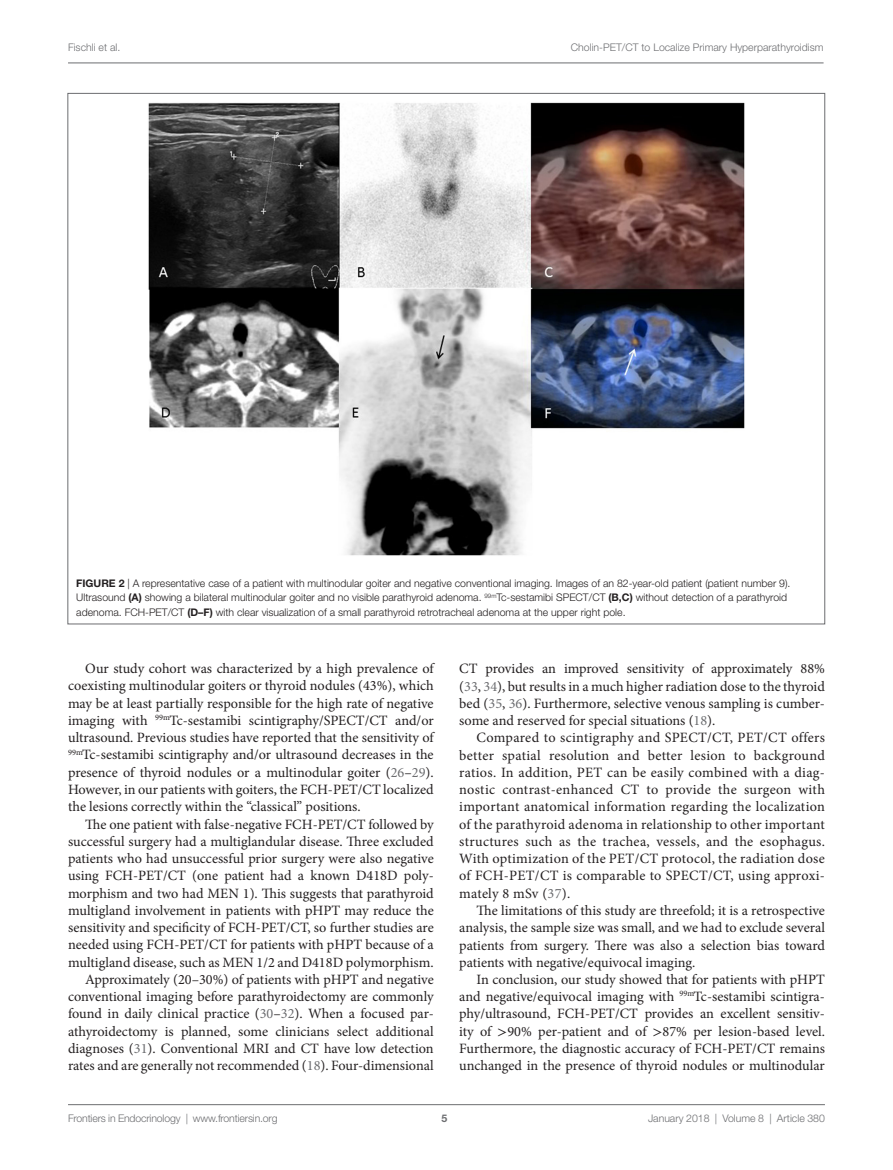
<style>
.page{position:relative;width:893px;height:1170px;background:#fff}
.page>*{position:absolute;margin:0;border:0;box-sizing:border-box;transform-origin:0 0}
.t1{font:14.25px/17.2px "Minion Pro";color:#231f20;text-align:justify}
.t2{font:300 10.5px/14.2px "Helvetica Neue LT Std";color:#231f20}
.t3{font:300 10.5px "Helvetica Neue LT Std";color:#6c6d70}
.t4{font:700 10.5px "Helvetica Neue LT Std";color:#6c6d70}
.s1{font-weight:700}
.s2{color:#6c6d70}
.s3{font-family:"STIX General"}
</style>
<div class="page">
<hr style="left:68px;top:1104px;width:757px;height:1px;background:#6c6d70">
<hr style="left:68px;top:63px;width:756px;height:1px;background:#6c6d70">
<img style="left:148px;top:102px;width:597px;height:454px">
<p class="t3" style="left:68px;top:41px;width:54px">Fischli et al.</p>
<p class="t3" style="left:571px;top:41px;width:254px">Cholin-PET/CT to Localize Primary Hyperparathyroidism</p>
<p class="t2" style="left:76px;top:576px;width:716px"><span class="s1">FIG URE 2</span> | A representative case of a patient with multinodular goiter and negative conventional imaging. Images of an 82-year-old patient (patient number 9).<br>Ultrasound <span class="s1">(A)</span> showing a bilateral multinodular goiter and no visible parathyroid adenoma. <sup>99m</sup>Tc-sestamibi SPECT/CT <span class="s1">(B,C)</span> without detection of a parathyroid adenoma. FCH-PET/CT <span class="s1">(D–F)</span> with clear visualization of a small parathyroid retrotracheal adenoma at the upper right pole.</p>
<p class="t1" style="left:68px;top:660px;width:367px;text-indent:17px">Our study cohort was characterized by a high prevalence of coexisting multinodular goiters or thyroid nodules (43%), which may be at least partially responsible for the high rate of negative imaging with <sup>99m</sup>Tc-sestamibi scintigraphy/SPECT/CT and/or ultrasound. Previous studies have reported that the sensitivity of <sup>99m</sup>Tc-sestamibi scintigraphy and/or ultrasound decreases in the presence of thyroid nodules or a multinodular goiter (<span class="s2">26</span>–<span class="s2">29</span>).<br>However, in our patients with goiters, the FCH-PET/CT localized the lesions correctly within the “classical” positions.</p>
<p class="t1" style="left:68px;top:815px;width:367px;text-align:right">The one patient with false-negative FCH-PET/CT followed by successful surgery had a multiglandular disease. Three excluded patients who had unsuccessful prior surgery were also negative using FCH-PET/CT (one patient had a known D418D poly&shy;morphism and two had MEN 1). This suggests that parathyroid multigland involvement in patients with pHPT may reduce the sensitivity and specificity of FCH-PET/CT, so further studies are needed using FCH-PET/CT for patients with pHPT because of a multigland disease, such as MEN 1/2 and D418D polymorphism.<br>Approximately (20–30%) of patients with pHPT and negative conventional imaging before parathyroidectomy are commonly found in daily clinical practice (<span class="s2">30</span>–<span class="s2">32</span>). When a focused par&shy;athyroidectomy is planned, some clinicians select additional diagnoses (<span class="s2">31</span>). Conventional MRI and CT have low detection rates and are generally not recommended (<span class="s2">18</span>). Four-dimensional</p>
<p class="t1" style="left:459px;top:660px;width:367px">CT provides an improved sensitivity of approximately 88% (<span class="s2">33</span>, <span class="s2">34</span>), but results in a much higher radiation dose to the thyroid bed (<span class="s2">35</span>, <span class="s2">36</span>). Furthermore, selective venous sampling is cumber&shy;some and reserved for special situations (<span class="s2">18</span>).</p>
<p class="t1" style="left:459px;top:729px;width:367px;text-indent:17px">Compared to scintigraphy and SPECT/CT, PET/CT offers better spatial resolution and better lesion to background ratios. In addition, PET can be easily combined with a diag&shy;nostic contrast-enhanced CT to provide the surgeon with important anatomical information regarding the localization of the parathyroid adenoma in relationship to other important structures such as the trachea, vessels, and the esophagus.<br>With optimization of the PET/CT protocol, the radiation dose of FCH-PET/CT is comparable to SPECT/CT, using approxi&shy;mately 8 mSv (<span class="s2">37</span>).</p>
<p class="t1" style="left:459px;top:901px;width:367px;text-indent:17px">The limitations of this study are threefold; it is a retrospective analysis, the sample size was small, and we had to exclude several patients from surgery. There was also a selection bias toward patients with negative/equivocal imaging.</p>
<p class="t1" style="left:459px;top:970px;width:367px;text-indent:17px">In conclusion, our study showed that for patients with pHPT and negative/equivocal imaging with <sup>99m</sup>Tc-sestamibi scintigra&shy;phy/ultrasound, FCH-PET/CT provides an excellent sensitiv&shy;ity of <span class="s3">&gt;</span>90% per-patient and of <span class="s3">&gt;</span>87% per lesion-based level.<br>Furthermore, the diagnostic accuracy of FCH-PET/CT remains unchanged in the presence of thyroid nodules or multinodular</p>
<p class="t3" style="left:68px;top:1111px;width:211px">Frontiers in Endocrinology | www.frontiersin.org</p>
<p class="t3" style="left:648px;top:1111px;width:178px">January 2018 | Volume 8 | Article 380</p>
<p class="t4" style="left:441px;top:1111px;width:7px">5</p>
</div>
